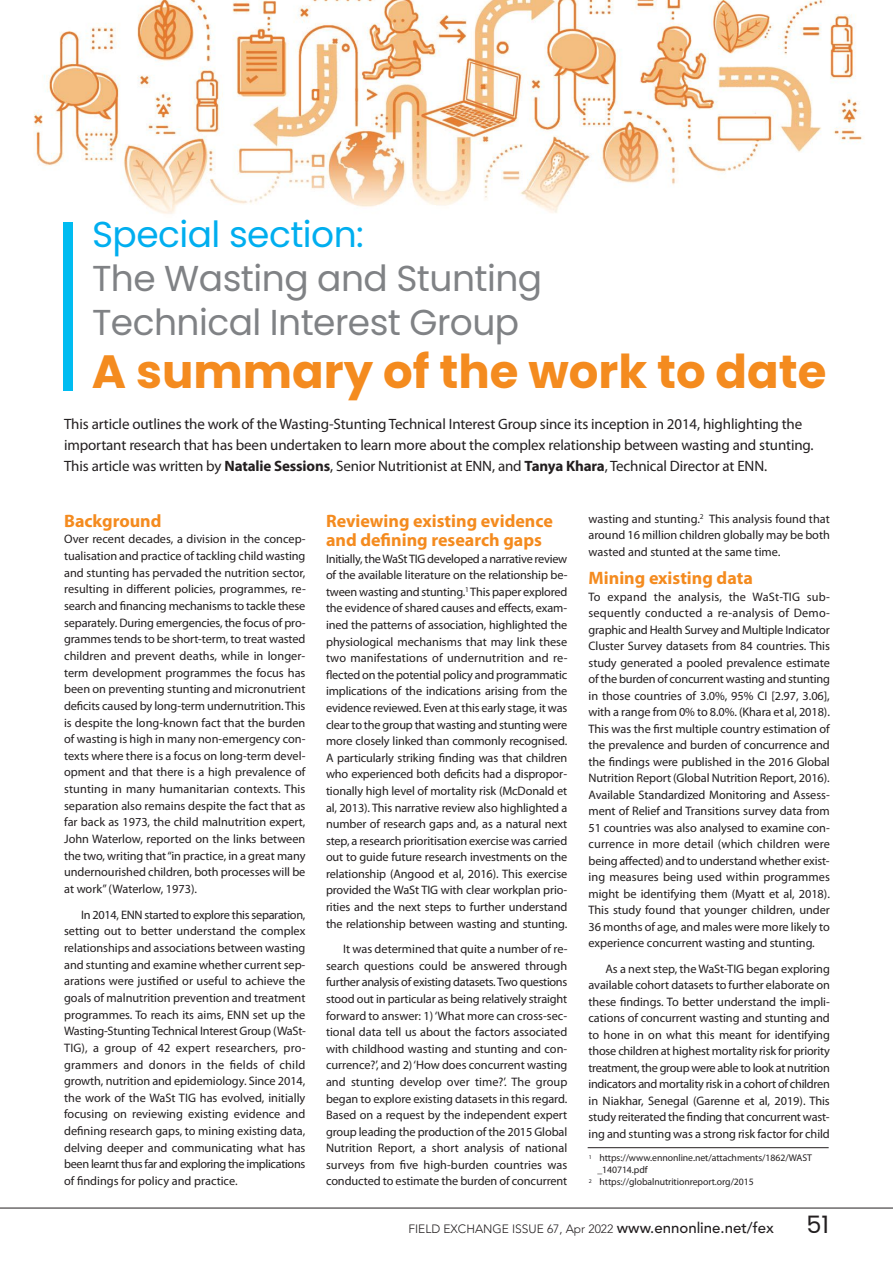
<style>
.page{position:relative;width:893px;height:1263px;background:#fff}
.page>*{position:absolute;margin:0;border:0;box-sizing:border-box;transform-origin:0 0}
.t1{font:700 46.65px "Poppins";color:#f48b1f}
.t2{font:36px/43.8px "Poppins";letter-spacing:-.015em;color:#808285}
.t3{font:36px "Poppins";letter-spacing:-.015em;color:#00aeef}
.t4{font:24px "Poppins";color:#231f20}
.t5{font:700 18px/19.6px "Myriad Pro";color:#f48b1f}
.t6{font:15px/21px "Myriad Pro";letter-spacing:-.01em;color:#231f20}
.t7{font:12.3px/16.6px "Myriad Pro";letter-spacing:-.005em;color:#231f20;text-align:justify}
.t8{font:300 12px "Avenir";color:#231f20}
.t9{font:9.75px "Myriad Pro";letter-spacing:-.005em;color:#231f20}
.s1{font-weight:700}
.s2{font-family:"Minion Pro";font-weight:500;font-size:12.9px}
.s3{font-weight:500;font-size:15px}
</style>
<div class="page">
<hr style="left:0;top:1208px;width:893px;height:1px;background:#231f20">
<img style="left:34px;top:1px;width:829px;height:256px">
<hr style="left:588px;top:1147px;width:241px;height:1px;background:#231f20">
<div style="left:64px;top:222px;width:9px;height:169px;background:#00bcf1"></div>
<p class="t3" style="left:92px;top:221px;width:273px">Special section:</p>
<p class="t2" style="left:92px;top:261px;width:452px">The Wasting and Stunting<br>Technical Interest Group</p>
<p class="t1" style="left:92px;top:354px;width:736px">A summary of the work to date</p>
<p class="t6" style="left:64px;top:415px;width:751px">This article outlines the work of the Wasting-Stunting Technical Interest Group since its inception in 2014, highlighting the important research that has been undertaken to learn more about the complex relationship between wasting and stunting.<br>This article was written by <span class="s1">Natalie Sessions</span>, Senior Nutritionist at ENN, and <span class="s1">Tanya Khara</span>, Technical Director at ENN.</p>
<p class="t5" style="left:64px;top:512px;width:99px">Background</p>
<p class="t7" style="left:64px;top:532px;width:243px">Over recent decades, a division in the concep&shy;tualisation and practice of tackling child wasting and stunting has pervaded the nutrition sector, resulting in different policies, programmes, re&shy;search and financing mechanisms to tackle these separately. During emergencies, the focus of pro&shy;grammes tends to be short-term, to treat wasted children and prevent deaths, while in longer&shy;term development programmes the focus has been on preventing stunting and micronutrient deficits caused by long-term undernutrition. This is despite the long-known fact that the burden of wasting is high in many non-emergency con&shy;texts where there is a focus on long-term devel&shy;opment and that there is a high prevalence of stunting in many humanitarian contexts. This separation also remains despite the fact that as far back as 1973, the child malnutrition expert, John Waterlow, reported on the links between the two, writing that “in practice, in a great many undernourished children, both processes will be at work” (Waterlow, 1973).</p>
<p class="t7" style="left:64px;top:907px;width:243px;text-indent:17px">In 2014, ENN started to explore this separation, setting out to better understand the complex relationships and associations between wasting and stunting and examine whether current sep&shy;arations were justified or useful to achieve the goals of malnutrition prevention and treatment programmes. To reach its aims, ENN set up the Wasting-Stunting Technical Interest Group (WaSt-TIG), a group of 42 expert researchers, pro&shy;grammers and donors in the fields of child growth, nutrition and epidemiology. Since 2014, the work of the WaSt TIG has evolved, initially focusing on reviewing existing evidence and defining research gaps, to mining existing data, delving deeper and communicating what has been learnt thus far and exploring the implications of findings for policy and practice.</p>
<p class="t5" style="left:326px;top:512px;width:228px">Reviewing existing evidence and defining research gaps</p>
<p class="t7" style="left:326px;top:551px;width:243px">Initially, the WaSt TIG developed a narrative review of the available literature on the relationship be&shy;tween wasting and stunting.<sup>1</sup> This paper explored the evidence of shared causes and effects, exam&shy;ined the patterns of association, highlighted the physiological mechanisms that may link these two manifestations of undernutrition and re&shy;flected on the potential policy and programmatic implications of the indications arising from the evidence reviewed. Even at this early stage, it was clear to the group that wasting and stunting were more closely linked than commonly recognised.<br>A particularly striking finding was that children who experienced both deficits had a dispropor&shy;tionally high level of mortality risk (McDonald et al, 2013). This narrative review also highlighted a number of research gaps and, as a natural next step, a research prioritisation exercise was carried out to guide future research investments on the relationship (Angood et al, 2016). This exercise provided the WaSt TIG with clear workplan prio&shy;rities and the next steps to further understand the relationship between wasting and stunting.</p>
<p class="t7" style="left:326px;top:942px;width:243px;text-indent:17px">It was determined that quite a number of re&shy;search questions could be answered through further analysis of existing datasets. Two questions stood out in particular as being relatively straight forward to answer: 1) ‘What more can cross-sec&shy;tional data tell us about the factors associated with childhood wasting and stunting and con&shy;currence?’, and 2) ‘How does concurrent wasting and stunting develop over time?’. The group began to explore existing datasets in this regard.<br>Based on a request by the independent expert group leading the production of the 2015 Global Nutrition Report, a short analysis of national surveys from five high-burden countries was conducted to estimate the burden of concurrent</p>
<p class="t7" style="left:588px;top:511px;width:243px">wasting and stunting.<sup>2</sup> This analysis found that around 16 million children globally may be both wasted and stunted at the same time<span class="s2">.</span></p>
<p class="t5" style="left:588px;top:570px;width:166px">Mining existing data</p>
<p class="t7" style="left:588px;top:589px;width:243px">To expand the analysis, the WaSt-TIG sub&shy;sequently conducted a re-analysis of Demo&shy;graphic and Health Survey and Multiple Indicator Cluster Survey datasets from 84 countries. This study generated a pooled prevalence estimate of the burden of concurrent wasting and stunting in those countries of 3.0%, 95% CI [2.97, 3.06], with a range from 0% to 8.0%. (Khara et al, 2018).<br>This was the first multiple country estimation of the prevalence and burden of concurrence and the findings were published in the 2016 Global Nutrition Report (Global Nutrition Report, 2016).<br>Available Standardized Monitoring and Assess&shy;ment of Relief and Transitions survey data from 51 countries was also analysed to examine con&shy;currence in more detail (which children were being affected) and to understand whether exist&shy;ing measures being used within programmes might be identifying them (Myatt et al, 2018).<br>This study found that younger children, under 36 months of age, and males were more likely to experience concurrent wasting and stunting.</p>
<p class="t7" style="left:588px;top:961px;width:243px;text-indent:17px">As a next step, the WaSt-TIG began exploring available cohort datasets to further elaborate on these findings. To better understand the impli&shy;cations of concurrent wasting and stunting and to hone in on what this meant for identifying those children at highest mortality risk for priority treatment, the group were able to look at nutrition indicators and mortality risk in a cohort of children in Niakhar, Senegal (Garenne et al, 2019). This study reiterated the finding that concurrent wast&shy;ing and stunting was a strong risk factor for child</p>
<p class="t9" style="left:589px;top:1154px;width:225px"><sup>1</sup> https://www.ennonline.net/attachments/1862/WAST</p>
<p class="t9" style="left:597px;top:1166px;width:52px">_140714.pdf</p>
<p class="t9" style="left:589px;top:1178px;width:166px"><sup>2</sup> https://globalnutritionreport.org/2015</p>
<p class="t8" style="left:408px;top:1224px;width:367px">FIELD EXCHANGE ISSUE 67, Apr 2022 <span class="s3">www.ennonline.net/fex</span></p>
<p class="t4" style="left:806px;top:1215px;width:24px">51</p>
</div>
